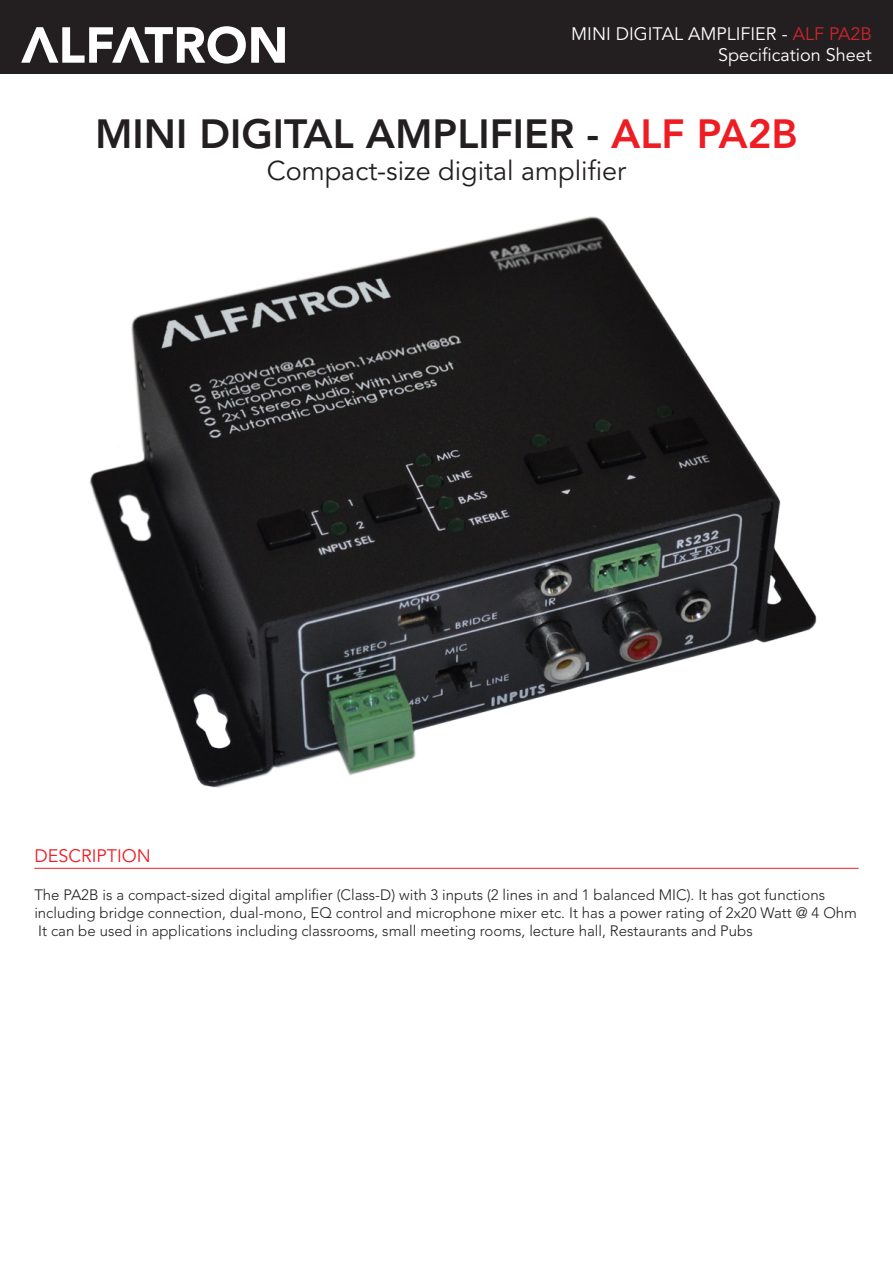
<style>
.page{position:relative;width:893px;height:1263px;background:#fff}
.page>*{position:absolute;margin:0;border:0;box-sizing:border-box;transform-origin:0 0}
.t1{font:800 40.5px "Avenir LT Std";color:#231f20}
.t2{font:27px "Avenir LT Std";color:#231f20}
.t3{font:18px/21.6px "Avenir LT Std";color:#fff;text-align:right}
.t4{font:18px "Avenir LT Std";color:#ee1d23}
.t5{font:300 15px/18px "Avenir LT Std";color:#231f20}
.s1{color:#d1232a}
.s2{color:#ee1d23}
</style>
<div class="page">
<div style="left:0;top:0;width:893px;height:74px;background:#231f20"></div>
<svg style="left:21px;top:26px;width:264px;height:38px"></svg>
<img style="left:89px;top:216px;width:728px;height:572px">
<hr style="left:34px;top:868px;width:825px;height:1px;background:#ee1d23">
<p class="t3" style="left:571px;top:23px;width:302px">MINI DIGITAL AMPLIFIER - <span class="s1">ALF PA2B<br></span>Specification Sheet</p>
<p class="t1" style="left:95px;top:110px;width:704px">MINI DIGITAL AMPLIFIER - <span class="s2">ALF PA2B</span></p>
<p class="t2" style="left:267px;top:155px;width:361px">Compact-size digital amplifier</p>
<p class="t4" style="left:34px;top:846px;width:118px">DESCRIPTION</p>
<p class="t5" style="left:34px;top:885px;width:824px">The PA2B is a compact-sized digital amplifier (Class-D) with 3 inputs (2 lines in and 1 balanced MIC). It has got functions including bridge connection, dual-mono, EQ control and microphone mixer etc. It has a power rating of 2x20 Watt @ 4 Ohm</p>
<p class="t5" style="left:38px;top:921px;width:716px">It can be used in applications including classrooms, small meeting rooms, lecture hall, Restaurants and Pubs</p>
</div>
